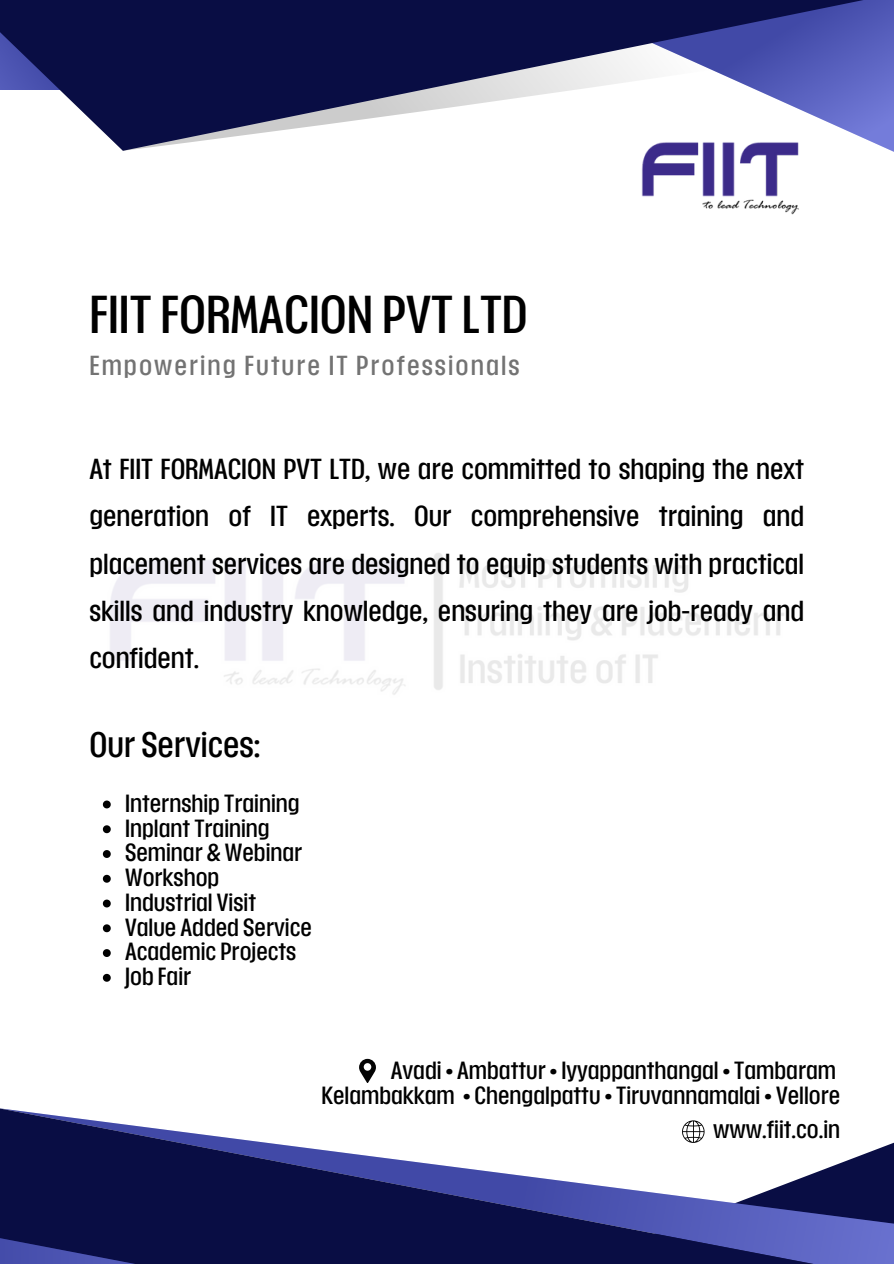
<style>
.page{position:relative;width:894px;height:1264px;background:#fff}
.page>*{position:absolute;margin:0;border:0;box-sizing:border-box;transform-origin:0 0}
.t1{font:expanded 45px "Placard Next";color:#000}
.t2{font:expanded 30px "Placard Next";color:#000}
.t3{font:expanded 24.45px/47.2px "Placard Next";color:#000;text-align:justify}
.t4{font:expanded 23.25px "Placard Next";letter-spacing:.085em;color:#737373}
.t5{font:expanded 21px "Placard Next";color:#000}
</style>
<div class="page">
<svg style="left:0;top:0;width:893px;height:151px;fill:#090d44"></svg>
<svg style="left:0;top:1108px;width:893px;height:155px"></svg>
<svg style="left:0;top:1237px;width:391px;height:26px"></svg>
<img style="left:110px;top:553px;width:674px;height:142px">
<img style="left:636px;top:134px;width:168px;height:81px">
<svg style="left:359px;top:1058px;width:17px;height:25px"></svg>
<svg style="left:681px;top:1120px;width:23px;height:22px"></svg>
<svg style="left:103px;top:800px;width:8px;height:8px"></svg>
<svg style="left:103px;top:825px;width:8px;height:8px"></svg>
<svg style="left:103px;top:850px;width:8px;height:8px"></svg>
<svg style="left:103px;top:874px;width:8px;height:8px"></svg>
<svg style="left:103px;top:899px;width:8px;height:8px"></svg>
<svg style="left:103px;top:924px;width:8px;height:8px"></svg>
<svg style="left:103px;top:949px;width:8px;height:8px"></svg>
<svg style="left:103px;top:973px;width:8px;height:8px"></svg>
<h3 class="t1" style="left:89px;top:283px;width:440px">FIIT FORMACION PVT LTD</h3>
<p class="t4" style="left:89px;top:349px;width:431px">Empowering Future IT Professionals</p>
<h3 class="t3" style="left:89px;top:445px;width:716px">At FIIT FORMACION PVT LTD, we are committed to shaping the next generation of IT experts. Our comprehensive training and placement services are designed to equip students with practical skills and industry knowledge, ensuring they are job-ready and confident.</h3>
<p class="t2" style="left:89px;top:724px;width:172px">Our Services:</p>
<p class="t5" style="left:125px;top:788px;width:176px">Internship Training</p>
<p class="t5" style="left:125px;top:813px;width:146px">Inplant Training</p>
<p class="t5" style="left:125px;top:838px;width:179px">Seminar &amp; Webinar</p>
<p class="t5" style="left:125px;top:862px;width:96px">Workshop</p>
<p class="t5" style="left:125px;top:887px;width:132px">Industrial Visit</p>
<p class="t5" style="left:125px;top:912px;width:188px">Value Added Service</p>
<p class="t5" style="left:125px;top:937px;width:173px">Academic Projects</p>
<p class="t5" style="left:125px;top:961px;width:68px">Job Fair</p>
<p class="t5" style="left:391px;top:1056px;width:446px">Avadi • Ambattur • Iyyappanthangal • Tambaram</p>
<h1 class="t5" style="left:321px;top:1080px;width:520px">Kelambakkam • Chengalpattu • Tiruvannamalai • Vellore</h1>
<h2 class="t5" style="left:713px;top:1114px;width:129px">www.fiit.co.in</h2>
</div>
